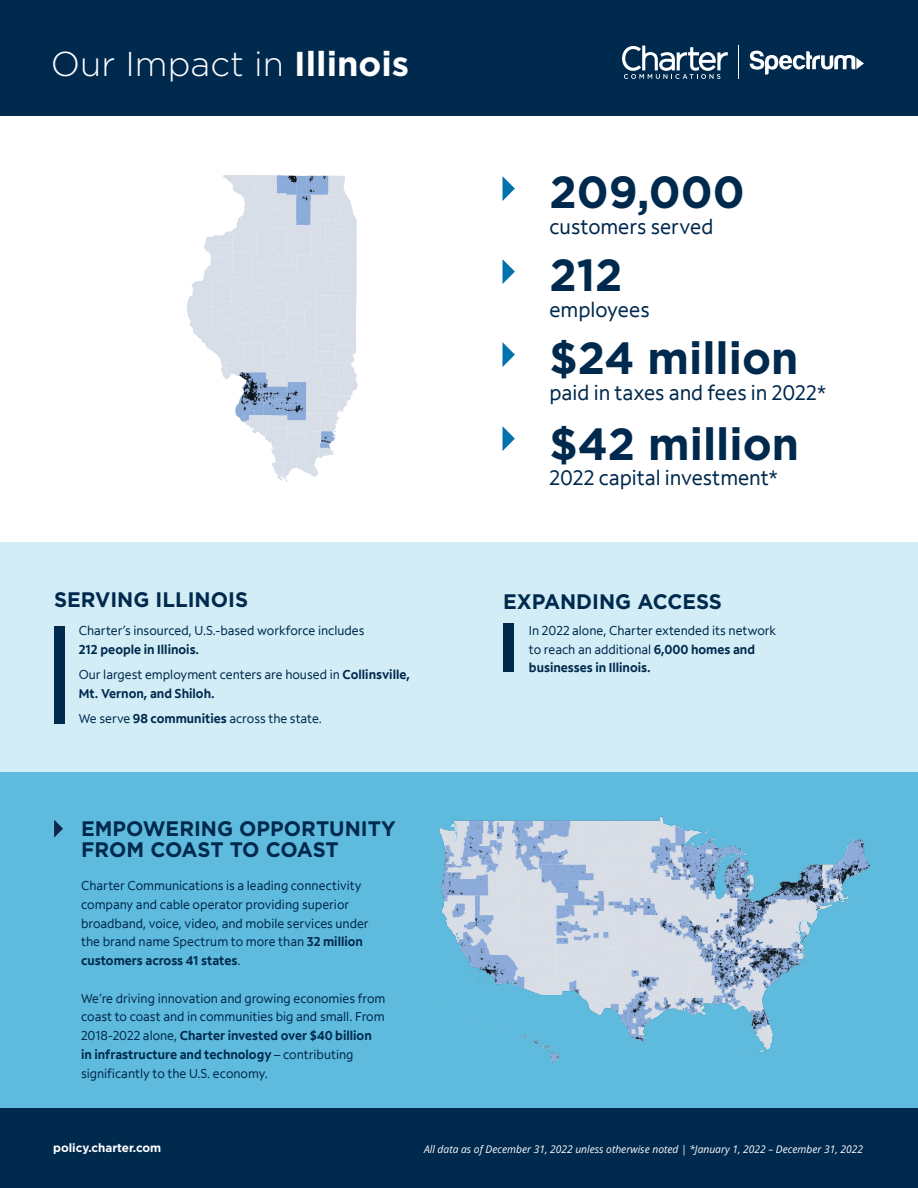
<style>
.page{position:relative;width:918px;height:1188px;background:#fff}
.page>*{position:absolute;margin:0;border:0;box-sizing:border-box;transform-origin:0 0}
.t1{font:700 45px "Gotham";color:#00294e}
.t2{font:300 34.5px "Gotham";color:#fff}
.t3{font:700 21px/21px "Gotham";color:#00294e}
.t4{font:20.7px "Spectrum Sans";color:#00294e}
.t5{font:12.75px/18.8px "Spectrum Sans";color:#00294e}
.t6{font:700 12px "Gotham";color:#fff}
.t7{font:italic 10.5px "Open Sans";color:#fff}
.s1{font-weight:700}
</style>
<div class="page">
<div style="left:0;top:542px;width:918px;height:309px;background:#d2edf6"></div>
<div style="left:0;top:772px;width:918px;height:356px;background:#5fbbdd"></div>
<div style="left:54px;top:627px;width:11px;height:97px;background:#00294e"></div>
<div style="left:503px;top:624px;width:11px;height:48px;background:#00294e"></div>
<svg style="left:54px;top:820px;width:9px;height:18px"></svg>
<img style="left:439px;top:816px;width:432px;height:247px">
<div style="left:0;top:1108px;width:918px;height:80px;background:#00294e"></div>
<div style="left:0;top:0;width:918px;height:115px;background:#00294e"></div>
<svg style="left:750px;top:51px;width:114px;height:24px"></svg>
<hr style="left:739px;top:46px;width:1px;height:33px;background:#fff">
<svg style="left:622px;top:46px;width:106px;height:33px"></svg>
<svg style="left:502px;top:176px;width:13px;height:25px"></svg>
<svg style="left:502px;top:259px;width:13px;height:25px"></svg>
<svg style="left:502px;top:342px;width:13px;height:25px"></svg>
<svg style="left:502px;top:426px;width:13px;height:25px"></svg>
<svg style="left:187px;top:216px;width:169px;height:174px"></svg>
<svg style="left:190px;top:175px;width:164px;height:302px;fill:#d8dee8"></svg>
<svg style="left:223px;top:175px;width:10px;height:12px"></svg>
<svg style="left:233px;top:193px;width:34px;height:36px"></svg>
<img style="left:211px;top:233px;width:14px;height:4px">
<svg style="left:201px;top:252px;width:17px;height:29px"></svg>
<img style="left:187px;top:281px;width:12px;height:23px">
<img style="left:244px;top:309px;width:95px;height:115px">
<svg style="left:246px;top:424px;width:8px;height:8px"></svg>
<img style="left:274px;top:474px;width:30px;height:7px">
<img style="left:272px;top:443px;width:32px;height:20px">
<img style="left:272px;top:463px;width:36px;height:11px">
<img style="left:320px;top:443px;width:7px;height:16px">
<p class="t2" style="left:51px;top:42px;width:360px">Our Impact in <span class="s1">Illinois</span></p>
<p class="t3" style="left:54px;top:589px;width:196px">SERVING ILLINOIS</p>
<p class="t5" style="left:79px;top:621px;width:287px">Charter’s insourced, U.S.-based workforce includes<br><span class="s1">212 people in Illinois.</span></p>
<p class="t5" style="left:79px;top:665px;width:333px">Our largest employment centers are housed in <span class="s1">Collinsville,<br>Mt. Vernon, and Shiloh.</span></p>
<p class="t5" style="left:79px;top:709px;width:245px">We serve <span class="s1">98 communities</span> across the state.</p>
<p class="t3" style="left:81px;top:818px;width:316px">EMPOWERING OPPORTUNITY<br>FROM COAST TO COAST</p>
<p class="t5" style="left:81px;top:876px;width:289px">Charter Communications is a leading connectivity company and cable operator providing superior broadband, voice, video, and mobile services under the brand name Spectrum to more than <span class="s1">32 million customers across 41 states</span>.</p>
<p class="t5" style="left:81px;top:989px;width:306px">We’re driving innovation and growing economies from coast to coast and in communities big and small. From 2018-2022 alone, <span class="s1">Charter invested over $40 billion in infrastructure and technology</span> – contributing significantly to the U.S. economy.</p>
<p class="t1" style="left:550px;top:162px;width:197px">209,000</p>
<p class="t4" style="left:550px;top:214px;width:165px">customers served</p>
<p class="t1" style="left:550px;top:245px;width:74px">212</p>
<p class="t4" style="left:550px;top:297px;width:102px">employees</p>
<p class="t1" style="left:550px;top:328px;width:250px">$24 million</p>
<p class="t4" style="left:550px;top:380px;width:278px">paid in taxes and fees in 2022*</p>
<p class="t1" style="left:550px;top:414px;width:251px">$42 million</p>
<p class="t4" style="left:550px;top:465px;width:230px">2022 capital investment*</p>
<p class="t3" style="left:503px;top:591px;width:220px">EXPANDING ACCESS</p>
<p class="t5" style="left:529px;top:621px;width:249px">In 2022 alone, Charter extended its network to reach an additional <span class="s1">6,000 homes and businesses in Illinois.</span></p>
<p class="t6" style="left:53px;top:1139px;width:110px">policy.charter.com</p>
<p class="t7" style="left:424px;top:1142px;width:441px">All data as of December 31, 2022 unless otherwise noted | *January 1, 2022 – December 31, 2022</p>
</div>
